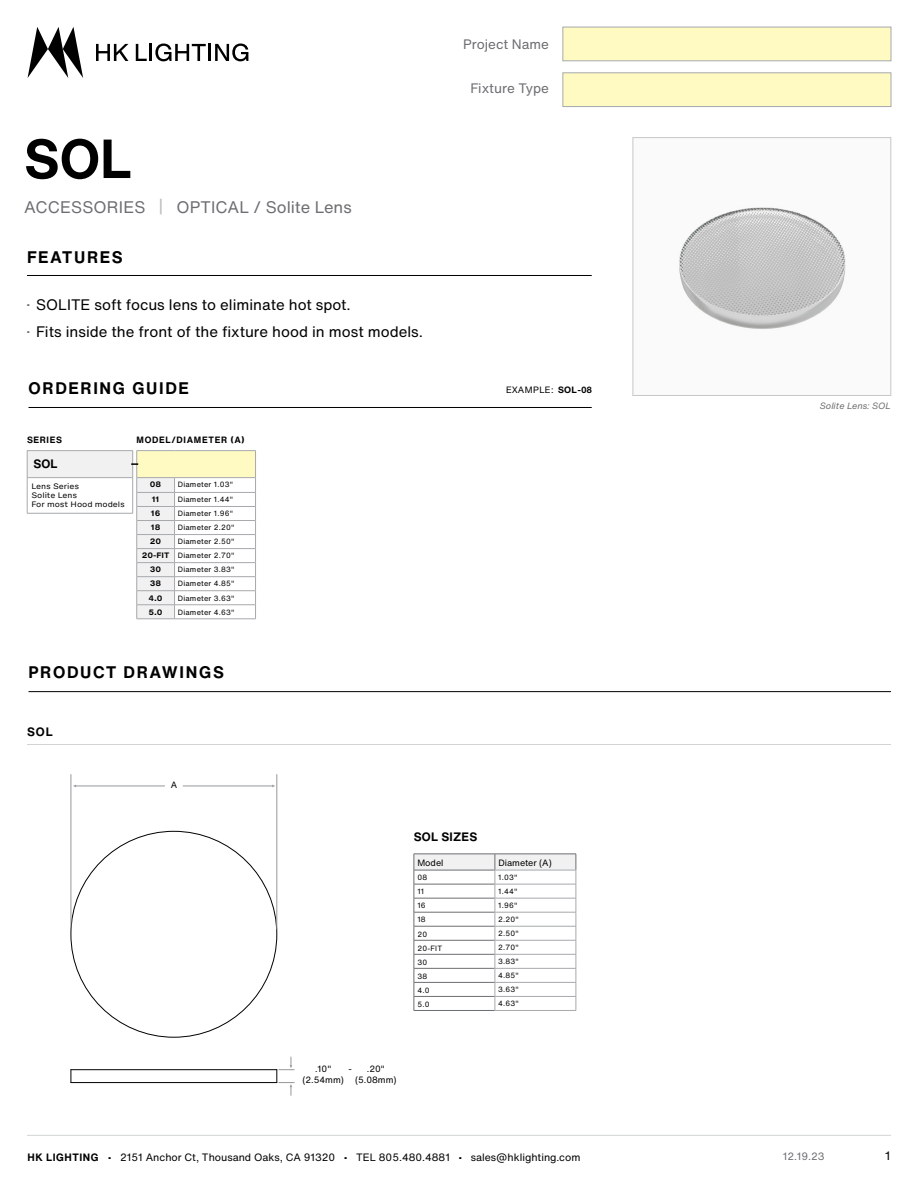
<style>
.page{position:relative;width:918px;height:1188px;background:#fff}
.page>*{position:absolute;margin:0;border:0;box-sizing:border-box;transform-origin:0 0}
.t1{font:700 54px "Helvetica Now Text";color:#000}
.t2{font:700 16.5px "Helvetica Now Text";letter-spacing:.1em;color:#000}
.t3{font:16.5px "Helvetica Now Text";color:#6d6e71}
.t4{font:15px "Helvetica Now Text";color:#000}
.t5{font:13.5px "Helvetica Now Text";color:#6d6e71}
.t6{font:700 12px "Helvetica Now Text";letter-spacing:.02em;color:#000}
.t7{font:12px "Helvetica Now Text";color:#000}
.t8{font:10.5px "Helvetica Now Text";color:#000}
.t9{font:10.5px "Helvetica Now Text";color:#6d6e71}
.t10{font:9px/10.8px "Helvetica Now Text";color:#000;text-align:center}
.t11{font:700 9px "Helvetica Now Text";letter-spacing:.08em;color:#000}
.t12{font:9px "Helvetica Neue LT Std";letter-spacing:.06em;color:#000}
.t13{font:italic 9px "Helvetica Now Text";color:#6d6e71}
.t14{font:7.5px/14.1px "Helvetica Now Text";letter-spacing:.03em;color:#000;text-align:right}
.t15{font:7.5px/9px "Helvetica Now Micro";letter-spacing:-.01em;color:#000}
.t16{font:700 7.5px "Helvetica Now Micro";letter-spacing:-.01em;color:#000}
.s1{color:#bcbec0}
.s2{font-size:10.5px;color:#6d6e71}
.s3{font-weight:700}
.s4{font-family:"Helvetica Now Micro";font-weight:700}
</style>
<div class="page">
<hr style="left:27px;top:1135px;width:864px;height:1px;background:#d1d3d4">
<svg style="left:96px;top:44px;width:32px;height:17px"></svg>
<svg style="left:136px;top:44px;width:112px;height:17px"></svg>
<svg style="left:28px;top:27px;width:55px;height:51px"></svg>
<hr style="left:28px;top:691px;width:863px;height:1px;background:#000">
<hr style="left:27px;top:275px;width:565px;height:1px;background:#000">
<hr style="left:27px;top:744px;width:864px;height:1px;background:#d1d3d4">
<hr style="left:28px;top:407px;width:564px;height:1px;background:#000">
<img style="left:679px;top:207px;width:167px;height:122px">
<div style="left:633px;top:137px;width:258px;height:259px;border:1px solid #c7c8ca"></div>
<svg style="left:71px;top:1070px;width:1px;height:12px"></svg>
<hr style="left:71px;top:1082px;width:206px;height:1px;background:#000">
<hr style="left:71px;top:1069px;width:206px;height:1px;background:#000">
<hr style="left:71px;top:775px;width:1px;height:152px;background:#95979a">
<hr style="left:277px;top:775px;width:1px;height:154px;background:#95979a">
<hr style="left:183px;top:786px;width:90px;height:1px;background:#95979a">
<hr style="left:75px;top:786px;width:90px;height:1px;background:#95979a">
<svg style="left:277px;top:1057px;width:17px;height:38px"></svg>
<hr style="left:137px;top:450px;width:38px;height:1px;background:#a7a9ac">
<hr style="left:175px;top:450px;width:81px;height:1px;background:#a7a9ac">
<hr style="left:137px;top:619px;width:38px;height:1px;background:#a7a9ac">
<hr style="left:175px;top:619px;width:81px;height:1px;background:#a7a9ac">
<div style="left:563px;top:27px;width:328px;height:34px;background:#fffac2;border:1px solid #a7a9ac"></div>
<div style="left:563px;top:73px;width:328px;height:34px;background:#fffac2;border:1px solid #a7a9ac"></div>
<div style="left:27px;top:451px;width:106px;height:27px;background:#f1f1f2"></div>
<hr style="left:27px;top:450px;width:106px;height:1px;background:#a7a9ac">
<svg style="left:27px;top:451px;width:1px;height:26px"></svg>
<hr style="left:27px;top:477px;width:106px;height:1px;background:#a7a9ac">
<hr style="left:27px;top:478px;width:1px;height:35px;background:#a7a9ac">
<hr style="left:27px;top:513px;width:106px;height:1px;background:#a7a9ac">
<svg style="left:131px;top:451px;width:125px;height:168px"></svg>
<hr style="left:414px;top:1010px;width:81px;height:1px;background:#6d6e71">
<svg style="left:414px;top:854px;width:163px;height:156px"></svg>
<hr style="left:495px;top:1010px;width:81px;height:1px;background:#a7a9ac">
<h1 class="t1" style="left:24px;top:122px;width:109px">SOL</h1>
<h2 class="t3" style="left:24px;top:196px;width:329px">ACCESSORIES <span class="s1">|</span> OPTICAL / Solite Lens</h2>
<h2 class="t2" style="left:27px;top:246px;width:97px">FEATURES</h2>
<h3 class="t4" style="left:26px;top:294px;width:326px"><span class="s2">•</span> SOLITE soft focus lens to eliminate hot spot.</h3>
<h3 class="t4" style="left:26px;top:321px;width:398px"><span class="s2">•</span> Fits inside the front of the fixture hood in most models.</h3>
<h3 class="t5" style="left:463px;top:35px;width:87px">Project Name</h3>
<h3 class="t5" style="left:470px;top:79px;width:80px">Fixture Type</h3>
<h2 class="t2" style="left:29px;top:377px;width:162px">ORDERING GUIDE</h2>
<p class="t12" style="left:506px;top:384px;width:87px">EXAMPLE: <span class="s3">SOL-08</span></p>
<p class="t11" style="left:27px;top:434px;width:37px">SERIES</p>
<h3 class="t6" style="left:33px;top:456px;width:25px">SOL</h3>
<p class="t15" style="left:32px;top:481px;width:95px">Lens Series<br>Solite Lens<br>For most Hood models</p>
<p class="t11" style="left:137px;top:434px;width:109px">MODEL/DIAMETER (A)</p>
<p class="t16" style="left:150px;top:479px;width:13px">08</p>
<p class="t14" style="left:178px;top:478px;width:57px">Diameter 1.03"</p>
<p class="t16" style="left:152px;top:494px;width:9px">11</p>
<p class="t14" style="left:178px;top:493px;width:57px">Diameter 1.44"</p>
<p class="t16" style="left:151px;top:508px;width:11px">16</p>
<p class="t14" style="left:178px;top:507px;width:57px">Diameter 1.96"</p>
<p class="t16" style="left:151px;top:522px;width:11px">18</p>
<p class="t14" style="left:178px;top:521px;width:58px">Diameter 2.20"</p>
<p class="t16" style="left:150px;top:536px;width:13px">20</p>
<p class="t14" style="left:142px;top:535px;width:94px">Diameter 2.50"<br><span class="s4">20-FIT</span> Diameter 2.70"</p>
<p class="t16" style="left:150px;top:564px;width:13px">30</p>
<p class="t14" style="left:178px;top:563px;width:58px">Diameter 3.83"</p>
<p class="t16" style="left:150px;top:578px;width:13px">38</p>
<p class="t14" style="left:178px;top:577px;width:58px">Diameter 4.85"</p>
<p class="t16" style="left:149px;top:592px;width:16px">4.0</p>
<p class="t14" style="left:178px;top:591px;width:58px">Diameter 3.63"</p>
<p class="t16" style="left:149px;top:606px;width:16px">5.0</p>
<p class="t14" style="left:178px;top:605px;width:58px">Diameter 4.63"</p>
<h2 class="t2" style="left:29px;top:661px;width:197px">PRODUCT DRAWINGS</h2>
<h3 class="t6" style="left:27px;top:723px;width:27px">SOL</h3>
<p class="t10" style="left:171px;top:779px;width:8px">A</p>
<h3 class="t6" style="left:414px;top:828px;width:65px">SOL SIZES</h3>
<p class="t10" style="left:417px;top:857px;width:28px">Model</p>
<p class="t10" style="left:498px;top:857px;width:55px">Diameter (A)</p>
<p class="t14" style="left:417px;top:871px;width:11px">08</p>
<p class="t14" style="left:498px;top:870px;width:21px">1.03"</p>
<p class="t14" style="left:417px;top:885px;width:8px">11</p>
<p class="t14" style="left:498px;top:884px;width:21px">1.44"</p>
<p class="t14" style="left:417px;top:899px;width:10px">16</p>
<p class="t14" style="left:498px;top:898px;width:21px">1.96"</p>
<p class="t14" style="left:417px;top:913px;width:10px">18</p>
<p class="t14" style="left:498px;top:912px;width:22px">2.20"</p>
<p class="t14" style="left:417px;top:927px;width:11px">20</p>
<p class="t14" style="left:498px;top:926px;width:22px">2.50"</p>
<p class="t14" style="left:417px;top:941px;width:26px">20-FIT</p>
<p class="t14" style="left:498px;top:940px;width:22px">2.70"</p>
<p class="t14" style="left:417px;top:955px;width:11px">30</p>
<p class="t14" style="left:498px;top:954px;width:22px">3.83"</p>
<p class="t14" style="left:417px;top:969px;width:11px">38</p>
<p class="t14" style="left:498px;top:968px;width:22px">4.85"</p>
<p class="t14" style="left:417px;top:983px;width:14px">4.0</p>
<p class="t14" style="left:498px;top:982px;width:22px">3.63"</p>
<p class="t14" style="left:417px;top:997px;width:14px">5.0</p>
<p class="t14" style="left:498px;top:996px;width:22px">4.63"</p>
<p class="t10" style="left:302px;top:1063px;width:43px">.10" (2.54mm)</p>
<p class="t10" style="left:355px;top:1063px;width:43px">.20" (5.08mm)</p>
<p class="t10" style="left:349px;top:1063px;width:5px">-</p>
<p class="t13" style="left:820px;top:400px;width:73px">Solite Lens: SOL</p>
<h3 class="t8" style="left:27px;top:1151px;width:555px"><span class="s3">HK LIGHTING</span> • 2151 Anchor Ct, Thousand Oaks, CA 91320 • TEL 805.480.4881 • sales@hklighting.com</h3>
<h3 class="t7" style="left:885px;top:1148px;width:7px">1</h3>
<h3 class="t9" style="left:783px;top:1149px;width:43px">12.19.23</h3>
</div>
